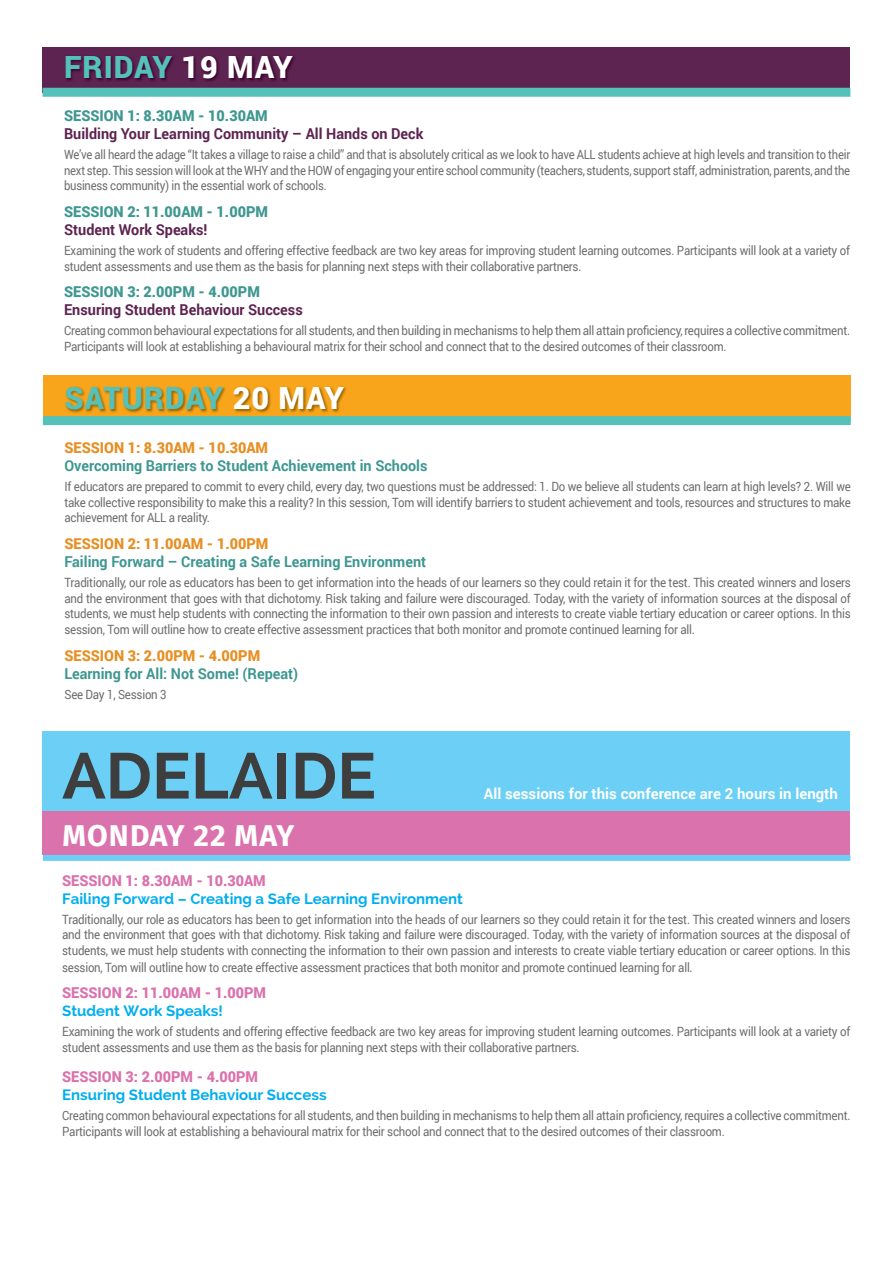
<style>
.page{position:relative;width:893px;height:1263px;background:#fff}
.page>*{position:absolute;margin:0;border:0;box-sizing:border-box;transform-origin:0 0}
.t1{font:700 64.5px "Raleway";color:#3e3e3f}
.t2{font:900 30.6px "Roboto";letter-spacing:.03em;color:#54c2ba}
.t3{font:700 30px "Fira Sans";letter-spacing:.03em;color:#fff}
.t4{font:700 15px "Roboto";color:#3e9791;scale:.96 1}
.t5{font:700 15px "Raleway";color:#00aeef}
.t6{font:700 15px "Roboto";color:#5d2351;scale:.96 1}
.t7{font:900 15px "Roboto";color:#3e9791;scale:.96 1}
.t8{font:900 15px "Roboto";color:#da72ad;scale:.96 1}
.t9{font:900 15px "Roboto";color:#e78f23;scale:.96 1}
.t10{font:700 15px "Roboto";color:#fff}
.t11{font:12.75px/15.8px "Roboto";letter-spacing:-.02em;color:#6c6d70;scale:.9 1}
.t12{font:12.75px/15.8px "Roboto";letter-spacing:-.02em;color:#6c6d70;text-align:justify;scale:.88 1}
.s1{color:#fff}
</style>
<div class="page">
<div style="left:43px;top:47px;width:807px;height:45px;background:#5d2351"></div>
<img style="left:66px;top:56px;width:228px;height:25px">
<div style="left:43px;top:88px;width:807px;height:9px;background:#54c2ba"></div>
<div style="left:43px;top:731px;width:807px;height:91px;background:#6bcff6"></div>
<div style="left:43px;top:812px;width:807px;height:43px;background:#da72ad"></div>
<div style="left:43px;top:855px;width:807px;height:6px;background:#6bcff6"></div>
<div style="left:43px;top:375px;width:808px;height:46px;background:#f9a51b"></div>
<img style="left:65px;top:386px;width:281px;height:27px">
<div style="left:43px;top:416px;width:808px;height:9px;background:#54c2ba"></div>
<h2 class="t2" style="left:64px;top:46px;width:230px">FRIDAY <span class="s1">19 MAY</span></h2>
<p class="t7" style="left:64px;top:105px;width:214px">SESSION 1: 8.30AM - 10.30AM</p>
<p class="t6" style="left:64px;top:123px;width:376px">Building Your Learning Community – All Hands on Deck</p>
<p class="t12" style="left:64px;top:146px;width:895px">We’ve all heard the adage “It takes a village to raise a child” and that is absolutely critical as we look to have ALL students achieve at high levels and transition to their next step. This session will look at the WHY and the HOW of engaging your entire school community (teachers, students, support staff, administration, parents, and the business community) in the essential work of schools.</p>
<p class="t7" style="left:64px;top:201px;width:214px">SESSION 2: 11.00AM - 1.00PM</p>
<p class="t6" style="left:64px;top:219px;width:151px">Student Work Speaks!</p>
<p class="t11" style="left:64px;top:242px;width:875px">Examining the work of students and offering effective feedback are two key areas for improving student learning outcomes. Participants will look at a variety of student assessments and use them as the basis for planning next steps with their collaborative partners.</p>
<p class="t7" style="left:64px;top:282px;width:206px">SESSION 3: 2.00PM - 4.00PM</p>
<p class="t6" style="left:64px;top:300px;width:250px">Ensuring Student Behaviour Success</p>
<p class="t11" style="left:64px;top:322px;width:875px">Creating common behavioural expectations for all students, and then building in mechanisms to help them all attain proficiency, requires a collective commitment.<br>Participants will look at establishing a behavioural matrix for their school and connect that to the desired outcomes of their classroom.</p>
<h2 class="t2" style="left:64px;top:377px;width:281px">SATURDAY <span class="s1">20 MAY</span></h2>
<p class="t9" style="left:64px;top:437px;width:214px">SESSION 1: 8.30AM - 10.30AM</p>
<p class="t4" style="left:64px;top:455px;width:380px">Overcoming Barriers to Student Achievement in Schools</p>
<p class="t11" style="left:64px;top:478px;width:875px;text-align:justify">If educators are prepared to commit to every child, every day, two questions must be addressed: 1. Do we believe all students can learn at high levels? 2. Will we take collective responsibility to make this a reality? In this session, Tom will identify barriers to student achievement and tools, resources and structures to make achievement for ALL a reality.</p>
<p class="t9" style="left:64px;top:533px;width:214px">SESSION 2: 11.00AM - 1.00PM</p>
<p class="t4" style="left:64px;top:551px;width:378px">Failing Forward – Creating a Safe Learning Environment</p>
<p class="t11" style="left:64px;top:574px;width:875px;text-align:justify">Traditionally, our role as educators has been to get information into the heads of our learners so they could retain it for the test. This created winners and losers and the environment that goes with that dichotomy. Risk taking and failure were discouraged. Today, with the variety of information sources at the disposal of students, we must help students with connecting the information to their own passion and interests to create viable tertiary education or career options. In this session, Tom will outline how to create effective assessment practices that both monitor and promote continued learning for all.</p>
<p class="t9" style="left:64px;top:645px;width:206px">SESSION 3: 2.00PM - 4.00PM</p>
<p class="t4" style="left:64px;top:663px;width:245px">Learning for All: Not Some! (Repeat)</p>
<p class="t11" style="left:64px;top:686px;width:115px">See Day 1, Session 3</p>
<h1 class="t1" style="left:62px;top:738px;width:316px">ADELAIDE</h1>
<h3 class="t3" style="left:62px;top:821px;width:233px">MONDAY 22 MAY</h3>
<p class="t8" style="left:62px;top:870px;width:214px">SESSION 1: 8.30AM - 10.30AM</p>
<p class="t5" style="left:62px;top:889px;width:402px">Failing Forward – Creating a Safe Learning Environment</p>
<p class="t11" style="left:62px;top:910px;width:877px;text-align:justify">Traditionally, our role as educators has been to get information into the heads of our learners so they could retain it for the test. This created winners and losers and the environment that goes with that dichotomy. Risk taking and failure were discouraged. Today, with the variety of information sources at the disposal of students, we must help students with connecting the information to their own passion and interests to create viable tertiary education or career options. In this session, Tom will outline how to create effective assessment practices that both monitor and promote continued learning for all.</p>
<p class="t8" style="left:62px;top:982px;width:214px">SESSION 2: 11.00AM - 1.00PM</p>
<p class="t5" style="left:62px;top:1002px;width:162px">Student Work Speaks!</p>
<p class="t11" style="left:62px;top:1023px;width:877px">Examining the work of students and offering effective feedback are two key areas for improving student learning outcomes. Participants will look at a variety of student assessments and use them as the basis for planning next steps with their collaborative partners.</p>
<p class="t8" style="left:62px;top:1066px;width:206px">SESSION 3: 2.00PM - 4.00PM</p>
<p class="t5" style="left:62px;top:1086px;width:266px">Ensuring Student Behaviour Success</p>
<p class="t11" style="left:62px;top:1107px;width:877px">Creating common behavioural expectations for all students, and then building in mechanisms to help them all attain proficiency, requires a collective commitment.<br>Participants will look at establishing a behavioural matrix for their school and connect that to the desired outcomes of their classroom.</p>
<p class="t10" style="left:484px;top:783px;width:356px">All sessions for this conference are 2 hours in length</p>
</div>
